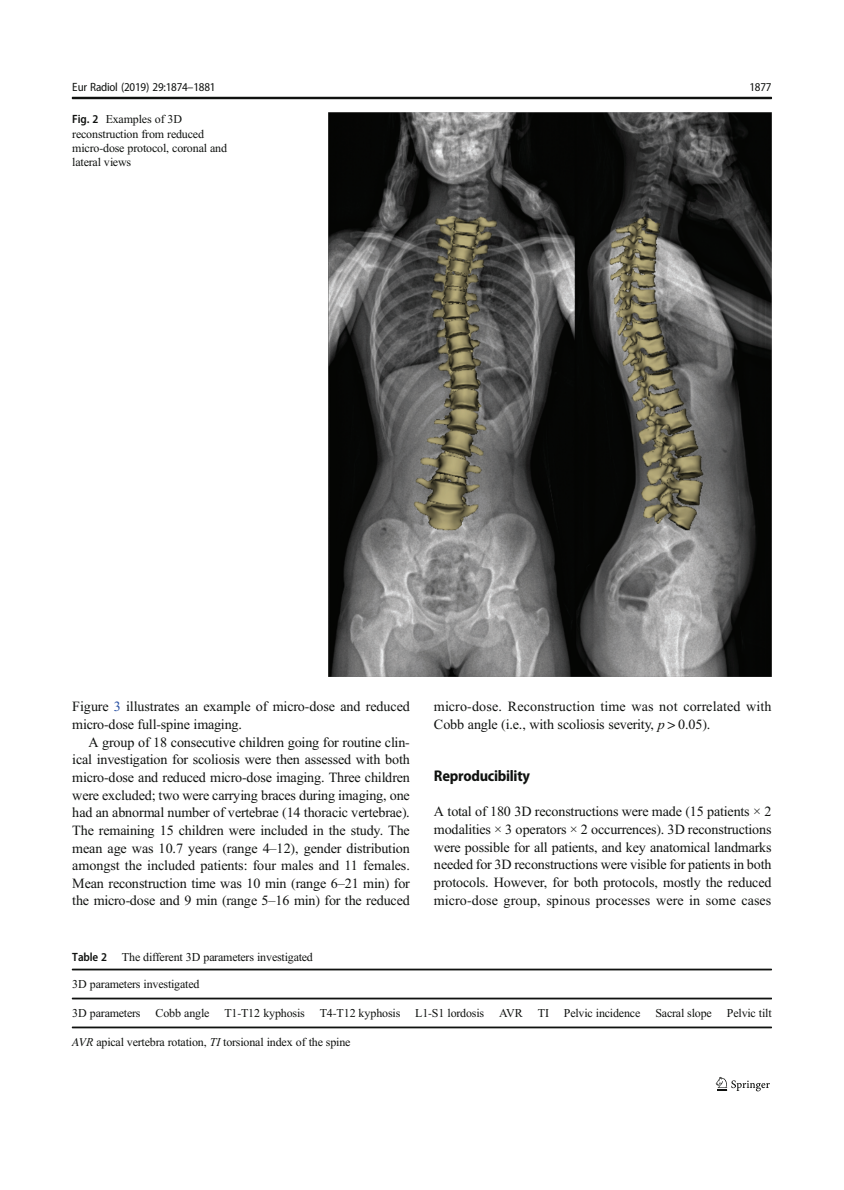
<style>
.page{position:relative;width:844px;height:1190px;background:#fff}
.page>*{position:absolute;margin:0;border:0;box-sizing:border-box;transform-origin:0 0}
.t1{font:15.58px "Bhrsnk Adv T Ta 351 d 857.B";letter-spacing:-.015em;color:#101210}
.t2{font:14.17px/17.7px "Ghdjnt Adv TT3713 a 231";color:#101210}
.t3{font:12.08px/14.2px "Ghdjnt Adv TT3713 a 231";letter-spacing:-.015em;color:#101210}
.t4{font:12.08px "Glvxdf Adv T Tc 488 b 0 e 6";letter-spacing:-.015em;color:#101210}
.t5{font:12.08px "Xkcdls Adv TT577 c 760 c";letter-spacing:-.01em;color:#101210}
.s1{font-family:"Bcnhwm Adv T Tc 488 b 0 e 6"}
.s2{font-family:"Xkcdls Adv TT577 c 760 c"}
.s3{color:#274fa2}
.s4{font-family:"Jhbvlp Adv TT3713 a 231"}
.s5{font-family:"Fjqdfj Adv TT50 a 2 f 13 e.I"}
</style>
<div class="page">
<img style="left:329px;top:112px;width:442px;height:565px">
<div style="left:72px;top:969px;width:699px;height:1px;border:1px solid #101210"></div>
<div style="left:72px;top:1027px;width:699px;height:1px;border:1px solid #101210"></div>
<div style="left:72px;top:998px;width:699px;height:1px;border:1px solid #101210"></div>
<div style="left:72px;top:97px;width:699px;height:2px;border:1px solid #101210"></div>
<svg style="left:715px;top:1077px;width:54px;height:14px"></svg>
<p class="t4" style="left:72px;top:82px;width:145px">Eur Radiol (2019) 29:1874<span class="s1">–</span>1881</p>
<p class="t4" style="left:749px;top:82px;width:24px">1877</p>
<p class="t3" style="left:72px;top:113px;width:156px"><span class="s2">Fig. 2</span> Examples of 3D reconstruction from reduced micro-dose protocol, coronal and lateral views</p>
<p class="t2" style="left:72px;top:699px;width:339px">Figure <span class="s3">3</span> illustrates an example of micro-dose and reduced micro-dose full-spine imaging.</p>
<p class="t2" style="left:72px;top:735px;width:339px;text-align:justify;text-indent:16px">A group of 18 consecutive children going for routine clin&shy;ical investigation for scoliosis were then assessed with both micro-dose and reduced micro-dose imaging. Three children were excluded; two were carrying braces during imaging, one had an abnormal number of vertebrae (14 thoracic vertebrae).<br>The remaining 15 children were included in the study. The mean age was 10.7 years (range 4<span class="s4">–</span>12), gender distribution amongst the included patients: four males and 11 females.<br>Mean reconstruction time was 10 min (range 6<span class="s4">–</span>21 min) for the micro-dose and 9 min (range 5<span class="s4">–</span>16 min) for the reduced</p>
<p class="t2" style="left:434px;top:699px;width:339px">micro-dose. Reconstruction time was not correlated with<br>Cobb angle (i.e., with scoliosis severity, <span class="s5">p</span> &gt; 0.05).</p>
<p class="t1" style="left:434px;top:770px;width:97px">Reproducibility</p>
<p class="t2" style="left:434px;top:804px;width:339px;text-align:justify">A total of 180 3D reconstructions were made (15 patients × 2 modalities × 3 operators × 2 occurrences). 3D reconstructions were possible for all patients, and key anatomical landmarks needed for 3D reconstructions were visible for patients in both protocols. However, for both protocols, mostly the reduced micro-dose group, spinous processes were in some cases</p>
<p class="t5" style="left:72px;top:953px;width:36px">Table 2</p>
<p class="t3" style="left:122px;top:951px;width:192px">The different 3D parameters investigated</p>
<p class="t3" style="left:72px;top:978px;width:129px">3D parameters investigated</p>
<p class="t3" style="left:72px;top:1007px;width:70px">3D parameters</p>
<p class="t3" style="left:155px;top:1007px;width:55px">Cobb angle</p>
<p class="t3" style="left:224px;top:1007px;width:82px">T1-T12 kyphosis</p>
<p class="t3" style="left:320px;top:1007px;width:166px">T4-T12 kyphosis L1-S1 lordosis</p>
<p class="t3" style="left:499px;top:1007px;width:25px">AVR</p>
<p class="t3" style="left:537px;top:1007px;width:175px">TI Pelvic incidence Sacral slope</p>
<p class="t3" style="left:726px;top:1007px;width:46px">Pelvic tilt</p>
<p class="t3" style="left:72px;top:1036px;width:280px"><span class="s5">AVR</span> apical vertebra rotation, <span class="s5">TI</span> torsional index of the spine</p>
</div>
